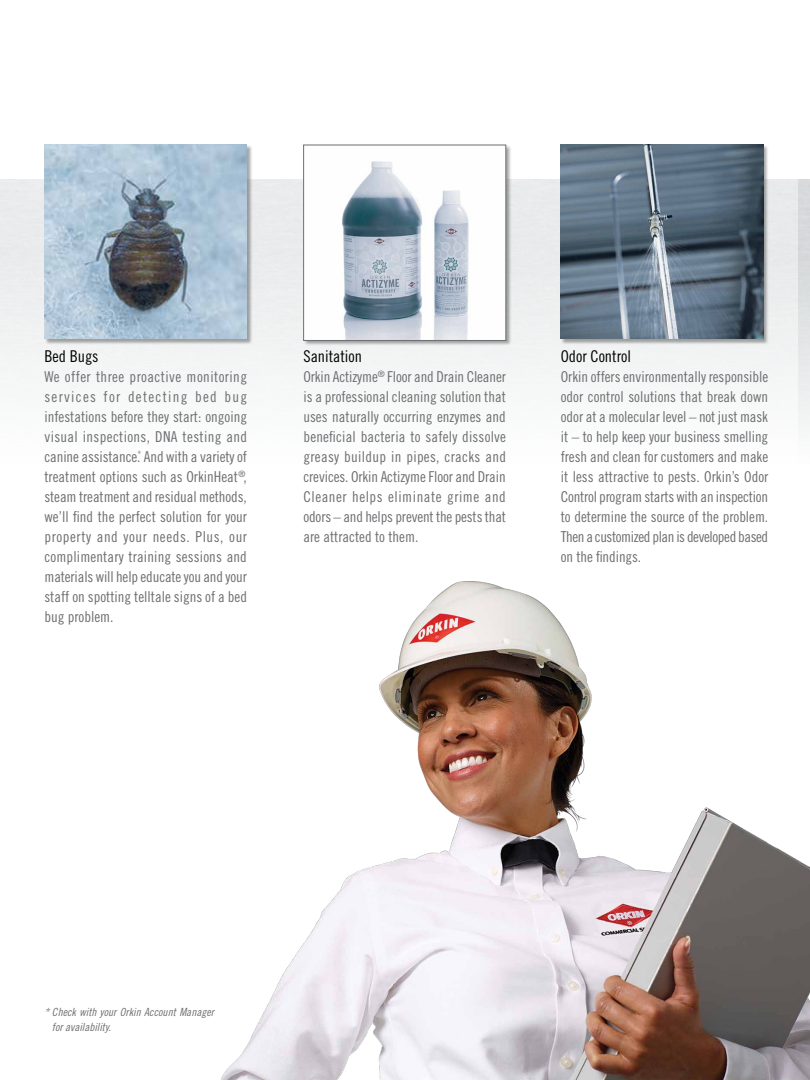
<style>
.page{position:relative;width:810px;height:1080px;background:#fff}
.page>*{position:absolute;margin:0;border:0;box-sizing:border-box;transform-origin:0 0}
.t1{font:16.25px "Trade Gothic LT Std Cn 18";color:#000}
.t2{font:15px/20px "Trade Gothic LT Std Cn 18";letter-spacing:-.005em;color:#6d6e71;text-align:justify}
.t3{font:11.25px/15px "Trade Gothic LT Std Cn 18 Obl";letter-spacing:.005em;color:#6d6e71}
</style>
<div class="page">
<img style="left:0;top:179px;width:799px;height:248px">
<img style="left:220px;top:582px;width:590px;height:498px">
<div style="left:44px;top:145px;width:209px;height:199px;background:#000;opacity:.35"></div>
<img style="left:44px;top:145px;width:203px;height:194px">
<div style="left:303px;top:145px;width:209px;height:201px;background:#000;opacity:.35"></div>
<img style="left:305px;top:147px;width:199px;height:192px">
<div style="left:303px;top:145px;width:203px;height:196px;border:1px solid #6d6e71"></div>
<div style="left:561px;top:145px;width:208px;height:199px;background:#000;opacity:.35"></div>
<img style="left:561px;top:145px;width:202px;height:194px">
<p class="t1" style="left:44px;top:346px;width:56px">Bed Bugs</p>
<p class="t2" style="left:44px;top:366px;width:204px">We offer three proactive monitoring services for detecting bed bug infestations before they start: ongoing visual inspections, DNA testing and canine assistance.<sup>*</sup> And with a variety of treatment options such as OrkinHeat<sup>®</sup>, steam treatment and residual methods, we’ll find the perfect solution for your property and your needs. Plus, our complimentary training sessions and materials will help educate you and your staff on spotting telltale signs of a bed bug problem.</p>
<p class="t1" style="left:303px;top:346px;width:60px">Sanitation</p>
<p class="t2" style="left:303px;top:366px;width:204px">Orkin Actizyme<sup>®</sup> Floor and Drain Cleaner is a professional cleaning solution that uses naturally occurring enzymes and beneficial bacteria to safely dissolve greasy buildup in pipes, cracks and crevices. Orkin Actizyme Floor and Drain Cleaner helps eliminate grime and odors – and helps prevent the pests that are attracted to them.</p>
<p class="t1" style="left:561px;top:346px;width:72px">Odor Control</p>
<p class="t2" style="left:561px;top:366px;width:209px">Orkin offers environmentally responsible odor control solutions that break down odor at a molecular level – not just mask it – to help keep your business smelling fresh and clean for customers and make it less attractive to pests. Orkin’s Odor Control program starts with an inspection to determine the source of the problem.<br>Then a customized plan is developed based on the findings.</p>
<p class="t3" style="left:52px;top:1004px;width:164px;text-indent:-7px">* Check with your Orkin Account Manager for availability.</p>
</div>
